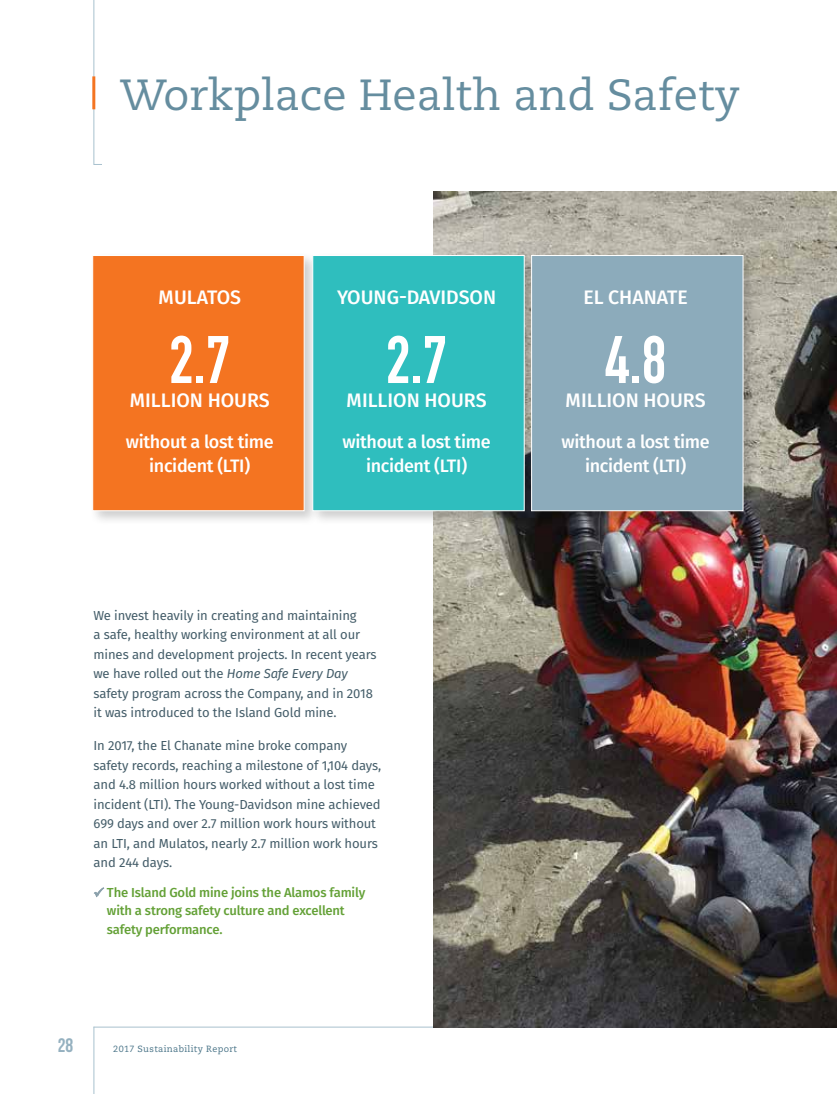
<style>
.page{position:relative;width:837px;height:1094px;background:#fff}
.page>*{position:absolute;margin:0;border:0;box-sizing:border-box;transform-origin:0 0}
.t1{font:700 66px "DIN Condensed";color:#fff}
.t2{font:43.5px "Caecilia LT Std";color:#658d9f}
.t3{font:500 19.5px "Fira Sans";color:#fff}
.t4{font:19.5px "Bebas Neue";color:#95b1c0}
.t5{font:500 18px/24px "Fira Sans";letter-spacing:-.02em;color:#fff;text-align:center}
.t6{font:13.05px/19.5px "Fira Sans";letter-spacing:-.01em;color:#445d69}
.t7{font:500 13.05px/18.8px "Fira Sans";letter-spacing:-.015em;color:#64a137}
.t8{font:9px "Caecilia LT Std";letter-spacing:.04em;color:#477286}
.s1{font-style:italic}
.s2{color:#899faa}
</style>
<div class="page">
<hr style="left:94px;top:1026px;width:649px;height:1px;background:#a8c1ce">
<hr style="left:94px;top:1026px;width:1px;height:68px;background:#a8c1ce">
<svg style="left:93px;top:0;width:9px;height:165px"></svg>
<hr style="left:92px;top:76px;width:3px;height:33px;background:#f47421">
<img style="left:433px;top:191px;width:404px;height:836px">
<div style="left:89px;top:252px;width:231px;height:274px;background:#000;opacity:.2"></div>
<div style="left:92px;top:255px;width:213px;height:256px;background:#f47421;border:1px solid #fff"></div>
<div style="left:309px;top:252px;width:231px;height:274px;background:#000;opacity:.2"></div>
<div style="left:312px;top:255px;width:213px;height:256px;background:#2fbebe;border:1px solid #fff"></div>
<div style="left:528px;top:252px;width:231px;height:274px;background:#000;opacity:.2"></div>
<div style="left:531px;top:255px;width:212px;height:256px;background:#8cabbb;border:1px solid #fff"></div>
<svg style="left:93px;top:887px;width:11px;height:11px"></svg>
<h2 class="t2" style="left:120px;top:70px;width:621px">Workplace Health and Safety</h2>
<h3 class="t3" style="left:159px;top:284px;width:84px">MULATOS</h3>
<h3 class="t3" style="left:337px;top:284px;width:161px">YOUNG-DAVIDSON</h3>
<h3 class="t3" style="left:583px;top:284px;width:106px">EL CHANATE</h3>
<h1 class="t1" style="left:169px;top:321px;width:63px">2.7</h1>
<h1 class="t1" style="left:386px;top:321px;width:63px">2.7</h1>
<h1 class="t1" style="left:605px;top:321px;width:63px">4.8</h1>
<h3 class="t3" style="left:130px;top:386px;width:142px">MILLION HOURS</h3>
<h3 class="t3" style="left:347px;top:386px;width:142px">MILLION HOURS</h3>
<h3 class="t3" style="left:566px;top:386px;width:142px">MILLION HOURS</h3>
<h3 class="t5" style="left:562px;top:431px;width:150px">without a lost time incident (LTI)</h3>
<h3 class="t5" style="left:126px;top:431px;width:150px">without a lost time incident (LTI)</h3>
<h3 class="t5" style="left:343px;top:431px;width:150px">without a lost time incident (LTI)</h3>
<p class="t6" style="left:94px;top:606px;width:285px">We invest heavily in creating and maintaining<br>a safe, healthy working environment at all our mines and development projects. In recent years we have rolled out the <span class="s1">Home Safe Every Day </span>safety program across the Company, and in 2018 it was introduced to the Island Gold mine.</p>
<p class="t6" style="left:94px;top:736px;width:289px">In 2017, the El Chanate mine broke company safety records, reaching a milestone of 1,104 days, and 4.8 million hours worked without a lost time incident (LTI). The Young-Davidson mine achieved 699 days and over 2.7 million work hours without an LTI, and Mulatos, nearly 2.7 million work hours and 244 days.</p>
<p class="t7" style="left:107px;top:883px;width:260px;text-indent:-13px"><span class="s2">✓</span> The Island Gold mine joins the Alamos family with a strong safety culture and excellent safety performance.</p>
<h3 class="t4" style="left:58px;top:1034px;width:17px">28</h3>
<p class="t8" style="left:113px;top:1043px;width:125px">2017 Sustainability Report</p>
</div>
